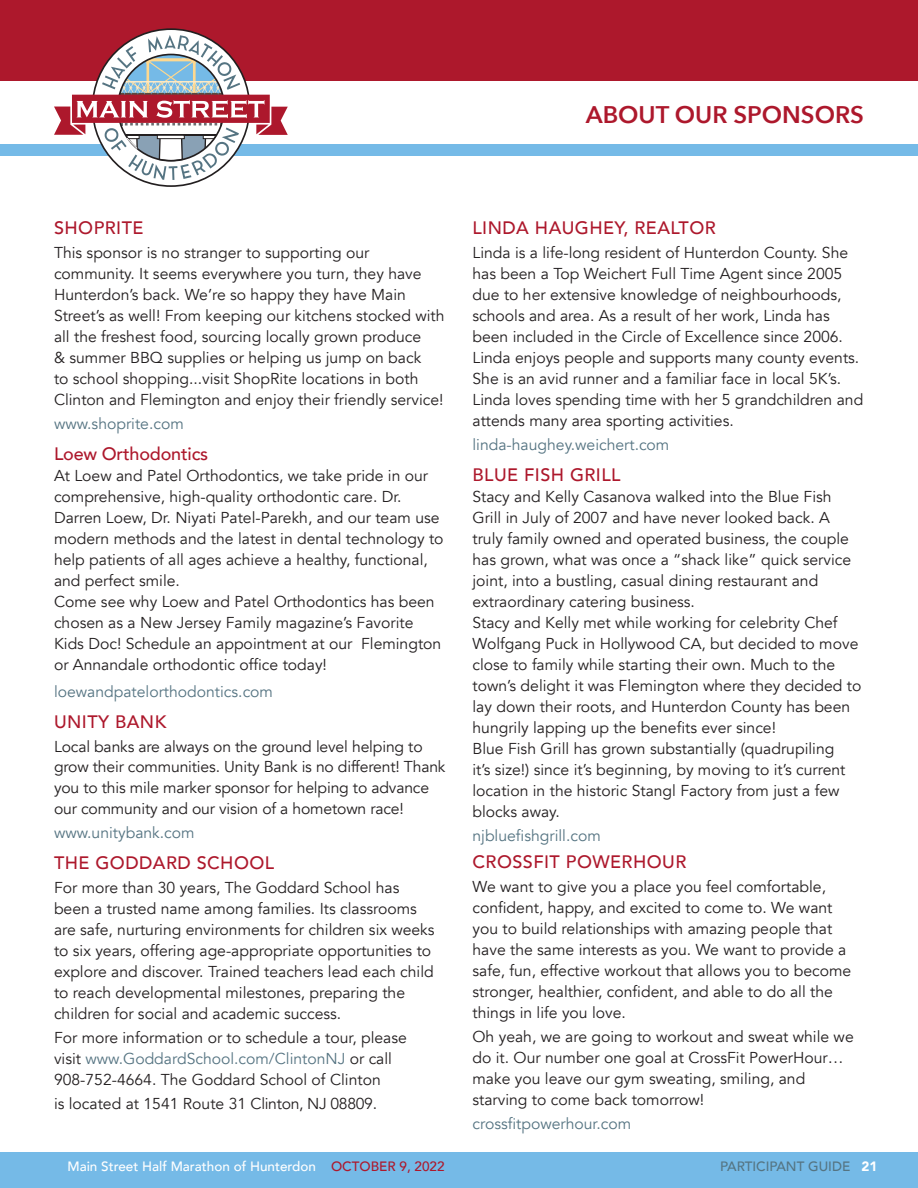
<style>
.page{position:relative;width:918px;height:1188px;background:#fff}
.page>*{position:absolute;margin:0;border:0;box-sizing:border-box;transform-origin:0 0}
.t1{font:600 24px "Avenir Next";color:#ad182c}
.SUBHEAD{font:500 18px "Avenir";letter-spacing:.025em;color:#ad182c}
.SUBHEAD_xs{font:500 18px "Avenir";letter-spacing:.025em;color:#ad182c}
.Text__2{font:500 18px "Avenir";letter-spacing:.025em;color:#ad182c}
.SUBHEAD-2{font:500 18px "Avenir";letter-spacing:-.01em;color:#ad182c}
.Text__2-2{font:15.75px/21px "Avenir";color:#231f20}
.Text{font:15.75px/21px "Avenir";color:#231f20}
.Text__2-3{font:15.75px "Avenir";color:#557482}
.t2{font:500 13.5px "Avenir";color:#fff}
.t3{font:500 13.5px "Avenir";color:#557482}
.s1{color:#557482}
.s2{color:#ad182c}
.s3{font-weight:900;color:#fff}
</style>
<div class="page">
<div style="left:0;top:144px;width:918px;height:12px;background:#75bae7"></div>
<div style="left:0;top:0;width:918px;height:81px;background:#ad182c"></div>
<svg style="left:54px;top:35px;width:234px;height:152px"></svg>
<div style="left:0;top:1152px;width:918px;height:36px;background:#75bae7"></div>
<p class="t1" style="left:586px;top:94px;width:280px">ABOUT OUR SPONSORS</p>
<p class="SUBHEAD" style="left:54px;top:212px;width:91px">SHOPRITE</p>
<p class="Text__2-2" style="left:54px;top:242px;width:392px">This sponsor is no stranger to supporting our community. It seems everywhere you turn, they have Hunterdon’s back. We’re so happy they have Main Street’s as well! From keeping our kitchens stocked with all the freshest food, sourcing locally grown produce<br>&amp; summer BBQ supplies or helping us jump on back<br>to school shopping...visit ShopRite locations in both Clinton and Flemington and enjoy their friendly service!</p>
<p class="Text__2-3" style="left:54px;top:414px;width:131px">www.shoprite.com</p>
<p class="SUBHEAD-2" style="left:54px;top:438px;width:156px">Loew Orthodontics</p>
<p class="Text" style="left:54px;top:465px;width:391px">At Loew and Patel Orthodontics, we take pride in our comprehensive, high-quality orthodontic care. Dr.<br>Darren Loew, Dr. Niyati Patel-Parekh, and our team use modern methods and the latest in dental technology to help patients of all ages achieve a healthy, functional, and perfect smile.</p>
<p class="Text" style="left:54px;top:591px;width:389px">Come see why Loew and Patel Orthodontics has been chosen as a New Jersey Family magazine’s Favorite Kids Doc! Schedule an appointment at our Flemington or Annandale orthodontic office today!</p>
<p class="Text__2-3" style="left:54px;top:682px;width:221px">loewandpatelorthodontics.com</p>
<p class="SUBHEAD" style="left:54px;top:706px;width:114px">UNITY BANK</p>
<p class="Text__2-2" style="left:54px;top:736px;width:393px">Local banks are always on the ground level helping to grow their communities. Unity Bank is no different! Thank you to this mile marker sponsor for helping to advance our community and our vision of a hometown race!</p>
<p class="Text__2-3" style="left:54px;top:824px;width:142px">www.unitybank.com</p>
<p class="SUBHEAD" style="left:54px;top:847px;width:222px">THE GODDARD SCHOOL</p>
<p class="Text__2-2" style="left:54px;top:878px;width:382px">For more than 30 years, The Goddard School has been a trusted name among families. Its classrooms are safe, nurturing environments for children six weeks to six years, offering age-appropriate opportunities to explore and discover. Trained teachers lead each child to reach developmental milestones, preparing the children for social and academic success.</p>
<p class="Text__2-2" style="left:54px;top:1028px;width:354px">For more information or to schedule a tour, please visit <span class="s1">www.GoddardSchool.com/ClintonNJ</span> or call<br>908-752-4664. The Goddard School of Clinton</p>
<p class="Text__2-2" style="left:54px;top:1094px;width:325px">is located at 1541 Route 31 Clinton, NJ 08809.</p>
<p class="SUBHEAD_xs" style="left:472px;top:212px;width:245px">LINDA HAUGHEY, REALTOR</p>
<p class="Text__2-2" style="left:472px;top:242px;width:392px">Linda is a life-long resident of Hunterdon County. She has been a Top Weichert Full Time Agent since 2005 due to her extensive knowledge of neighbourhoods, schools and area. As a result of her work, Linda has been included in the Circle of Excellence since 2006.<br>Linda enjoys people and supports many county events.<br>She is an avid runner and a familiar face in local 5K’s.<br>Linda loves spending time with her 5 grandchildren and attends many area sporting activities.</p>
<p class="Text__2-3" style="left:472px;top:435px;width:198px">linda-haughey.weichert.com</p>
<p class="SUBHEAD" style="left:472px;top:459px;width:150px">BLUE FISH GRILL</p>
<p class="Text" style="left:472px;top:486px;width:380px">Stacy and Kelly Casanova walked into the Blue Fish Grill in July of 2007 and have never looked back. A truly family owned and operated business, the couple has grown, what was once a “shack like” quick service joint, into a bustling, casual dining restaurant and extraordinary catering business.</p>
<p class="Text" style="left:472px;top:612px;width:391px">Stacy and Kelly met while working for celebrity Chef Wolfgang Puck in Hollywood CA, but decided to move close to family while starting their own. Much to the town’s delight it was Flemington where they decided to lay down their roots, and Hunterdon County has been hungrily lapping up the benefits ever since!</p>
<p class="Text" style="left:472px;top:738px;width:375px">Blue Fish Grill has grown substantially (quadrupiling it’s size!) since it’s beginning, by moving to it’s current location in the historic Stangl Factory from just a few blocks away.</p>
<p class="Text__2-3" style="left:472px;top:826px;width:130px">njbluefishgrill.com</p>
<p class="Text__2" style="left:472px;top:846px;width:215px">CROSSFIT POWERHOUR</p>
<p class="Text__2-2" style="left:472px;top:876px;width:380px">We want to give you a place you feel comfortable, confident, happy, and excited to come to. We want you to build relationships with amazing people that have the same interests as you. We want to provide a safe, fun, effective workout that allows you to become stronger, healthier, confident, and able to do all the things in life you love.</p>
<p class="Text__2-2" style="left:472px;top:1026px;width:383px">Oh yeah, we are going to workout and sweat while we do it. Our number one goal at CrossFit PowerHour… make you leave our gym sweating, smiling, and starving to come back tomorrow!</p>
<p class="Text__2-3" style="left:472px;top:1114px;width:160px">crossfitpowerhour.com</p>
<p class="t2" style="left:68px;top:1155px;width:379px">Main Street Half Marathon of Hunterdon <span class="s2">OCTOBER 9, 2022</span></p>
<p class="t3" style="left:720px;top:1155px;width:159px">PARTICIPANT GUIDE <span class="s3">21</span></p>
</div>
